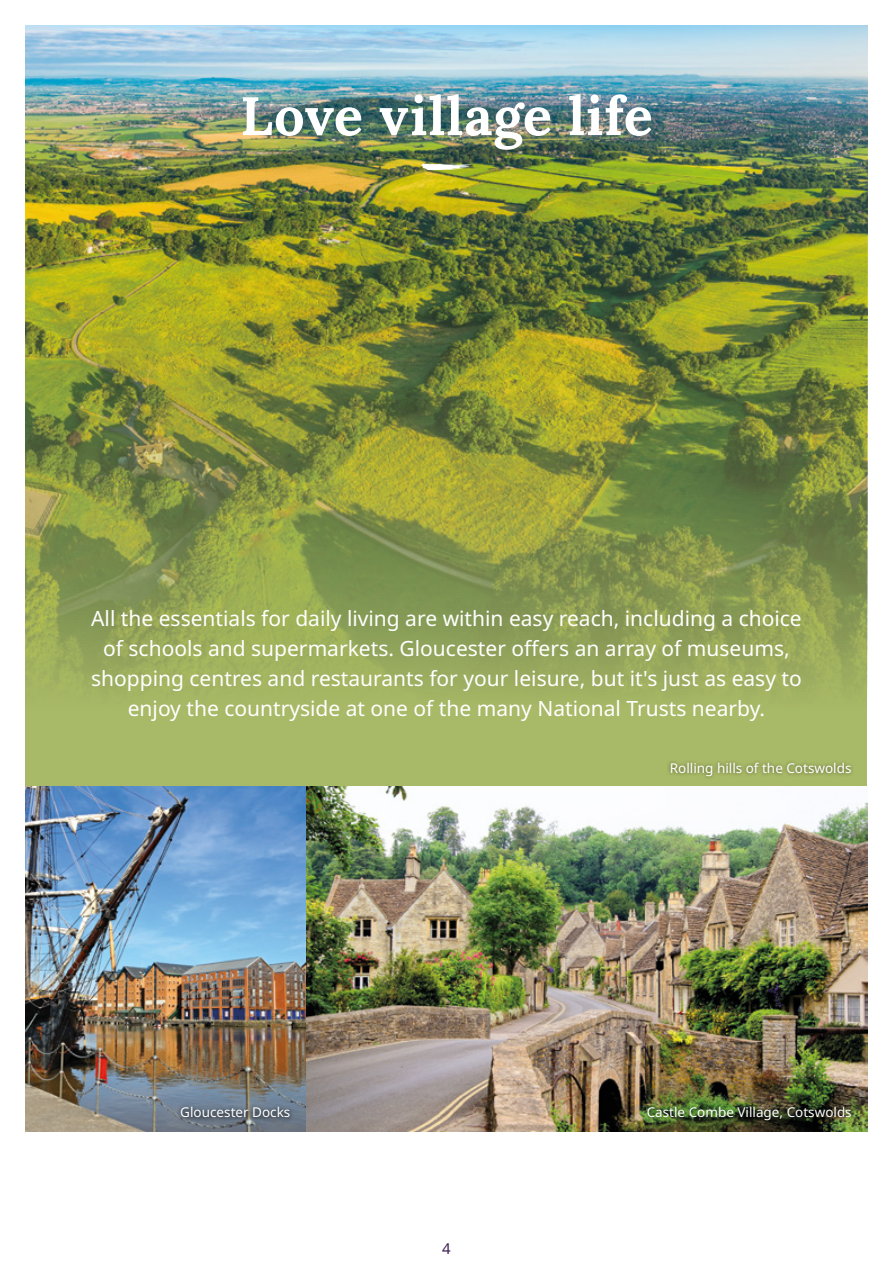
<style>
.page{position:relative;width:893px;height:1263px;background:#fff}
.page>*{position:absolute;margin:0;border:0;box-sizing:border-box;transform-origin:0 0}
.t1{font:700 54px "Lora";letter-spacing:.01em;color:#fff}
.t2{font:21px/30px "Noto Sans";color:#fff;text-align:center}
.t3{font:15px "Noto Sans";color:#3e1e50}
.t4{font:13.5px "Noto Sans";color:#fff}
</style>
<div class="page">
<img style="left:26px;top:26px;width:841px;height:761px">
<img style="left:26px;top:787px;width:280px;height:344px">
<div style="left:667px;top:759px;width:188px;height:21px;background:#000;opacity:.41"></div>
<svg style="left:421px;top:164px;width:51px;height:6px"></svg>
<img style="left:306px;top:787px;width:561px;height:344px">
<div style="left:644px;top:1103px;width:211px;height:21px;background:#000;opacity:.41"></div>
<div style="left:176px;top:1102px;width:119px;height:21px;background:#000;opacity:.86"></div>
<h1 class="t1" style="left:240px;top:75px;width:414px">Love village life</h1>
<p class="t2" style="left:91px;top:604px;width:712px">All the essentials for daily living are within easy reach, including a choice of schools and supermarkets. Gloucester offers an array of museums, shopping centres and restaurants for your leisure, but it's just as easy to enjoy the countryside at one of the many National Trusts nearby.</p>
<p class="t4" style="left:670px;top:759px;width:183px">Rolling hills of the Cotswolds</p>
<p class="t4" style="left:180px;top:1103px;width:112px">Gloucester Docks</p>
<p class="t4" style="left:647px;top:1103px;width:207px">Castle Combe Village, Cotswolds</p>
<p class="t3" style="left:442px;top:1237px;width:10px">4</p>
</div>
